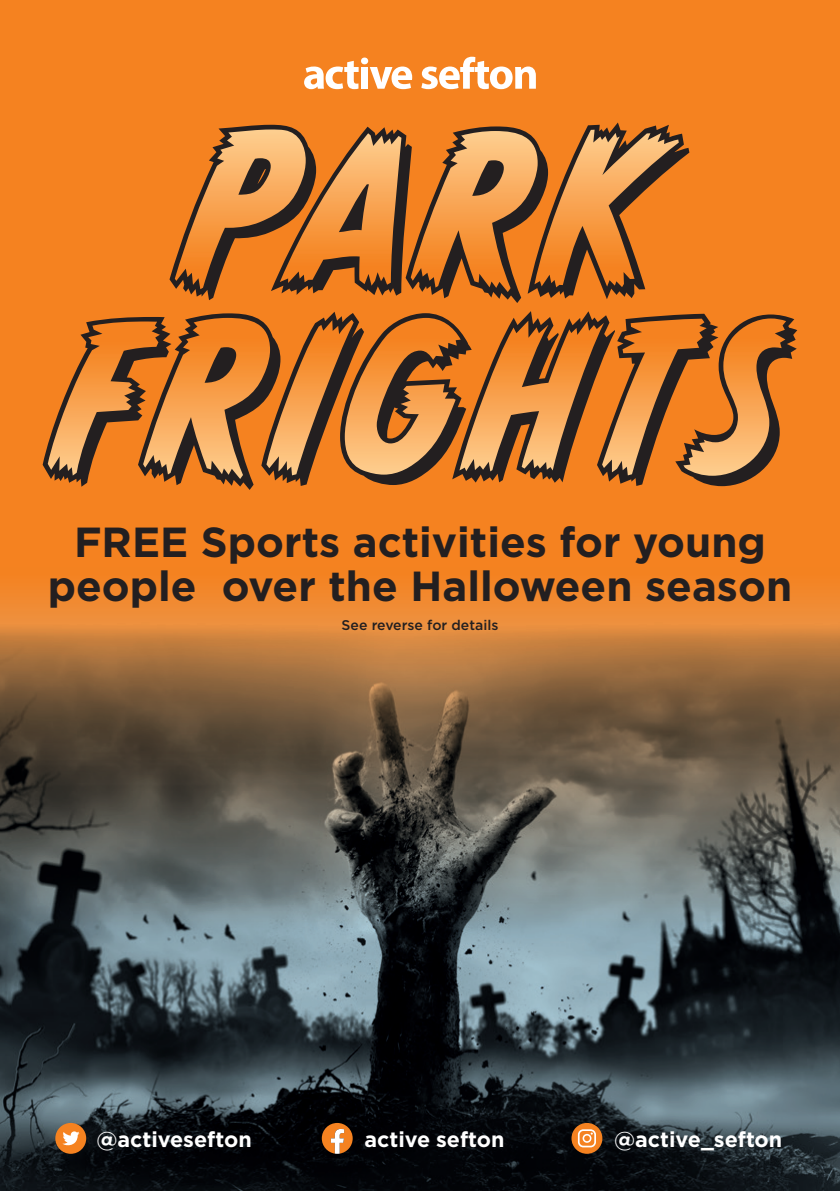
<style>
.page{position:relative;width:840px;height:1191px;background:#fff}
.page>*{position:absolute;margin:0;border:0;box-sizing:border-box;transform-origin:0 0}
.t1{font:700 42px/44px "Gotham";color:#231f20;text-align:center}
.t2{font:700 21.4px "Gotham";color:#fff}
.t3{font:500 14px "Gotham";color:#231f20}
</style>
<div class="page">
<div style="left:0;top:0;width:839px;height:1191px;background:#f58220"></div>
<img style="left:0;top:590px;width:839px;height:601px">
<svg style="left:304px;top:61px;width:54px;height:28px"></svg>
<div style="left:361px;top:58px;width:7px;height:6px;background:#fff;border-radius:50%"></div>
<div style="left:361px;top:67px;width:7px;height:22px;background:#fff"></div>
<svg style="left:369px;top:66px;width:43px;height:23px"></svg>
<svg style="left:421px;top:57px;width:114px;height:32px"></svg>
<svg style="left:43px;top:311px;width:753px;height:179px"></svg>
<svg style="left:169px;top:122px;width:520px;height:181px"></svg>
<div style="left:55px;top:1123px;width:31px;height:30px;background:#f58220;border-radius:50%"></div>
<svg style="left:62px;top:1131px;width:17px;height:14px"></svg>
<svg style="left:321px;top:1123px;width:31px;height:30px"></svg>
<div style="left:571px;top:1123px;width:31px;height:30px;background:#f58220;border-radius:50%"></div>
<svg style="left:577px;top:1129px;width:18px;height:18px"></svg>
<p class="t1" style="left:48px;top:520px;width:745px">FREE Sports activities for young people over the Halloween season</p>
<p class="t3" style="left:341px;top:617px;width:158px">See reverse for details</p>
<p class="t2" style="left:96px;top:1125px;width:157px">@activesefton</p>
<p class="t2" style="left:364px;top:1125px;width:141px">active sefton</p>
<p class="t2" style="left:613px;top:1125px;width:169px">@active_sefton</p>
</div>
